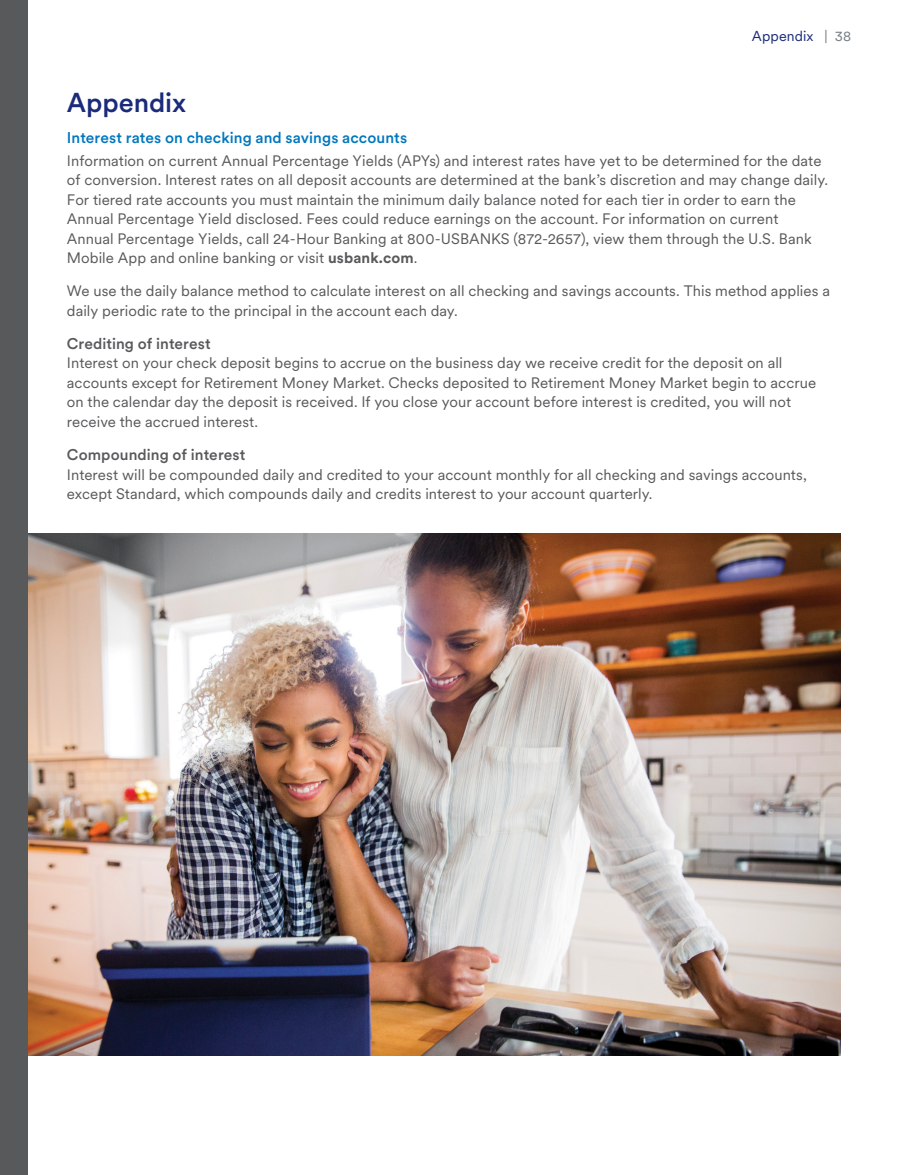
<style>
.page{position:relative;width:905px;height:1175px;background:#fff}
.page>*{position:absolute;margin:0;border:0;box-sizing:border-box;transform-origin:0 0}
.t1{font:500 27px "U.S.Bank Circular";letter-spacing:-.005em;color:#1b2b79}
.t2{font:500 15.3px "U.S.Bank Circular";letter-spacing:.005em;color:#0078bf}
.t3{font:500 15.3px "U.S.Bank Circular";letter-spacing:.005em;color:#58595b}
.t4{font:15px/19.5px "U.S.Bank Circular";letter-spacing:.005em;color:#58595b}
.t5{font:14.25px "U.S.Bank Circular";letter-spacing:.01em;color:#1b2b79}
.s1{color:#777f84}
.s2{font-weight:700}
</style>
<div class="page">
<img style="left:27px;top:533px;width:813px;height:522px">
<div style="left:0;top:0;width:27px;height:1174px;background:#58595b"></div>
<p class="t5" style="left:751px;top:27px;width:101px">Appendix <span class="s1">| 38</span></p>
<h1 class="t1" style="left:67px;top:84px;width:121px">Appendix</h1>
<p class="t2" style="left:67px;top:127px;width:342px">Interest rates on checking and savings accounts</p>
<p class="t4" style="left:67px;top:150px;width:762px">Information on current Annual Percentage Yields (APYs) and interest rates have yet to be determined for the date of conversion. Interest rates on all deposit accounts are determined at the bank’s discretion and may change daily.<br>For tiered rate accounts you must maintain the minimum daily balance noted for each tier in order to earn the Annual Percentage Yield disclosed. Fees could reduce earnings on the account. For information on current Annual Percentage Yields, call 24-Hour Banking at 800-USBANKS (872-2657), view them through the U.S. Bank Mobile App and online banking or visit <span class="s2">usbank.com</span>.</p>
<p class="t4" style="left:67px;top:281px;width:764px">We use the daily balance method to calculate interest on all checking and savings accounts. This method applies a daily periodic rate to the principal in the account each day.</p>
<p class="t3" style="left:67px;top:333px;width:145px">Crediting of interest</p>
<p class="t4" style="left:67px;top:353px;width:750px">Interest on your check deposit begins to accrue on the business day we receive credit for the deposit on all accounts except for Retirement Money Market. Checks deposited to Retirement Money Market begin to accrue on the calendar day the deposit is received. If you close your account before interest is credited, you will not receive the accrued interest.</p>
<p class="t3" style="left:67px;top:444px;width:180px">Compounding of interest</p>
<p class="t4" style="left:67px;top:464px;width:741px">Interest will be compounded daily and credited to your account monthly for all checking and savings accounts, except Standard, which compounds daily and credits interest to your account quarterly.</p>
</div>
